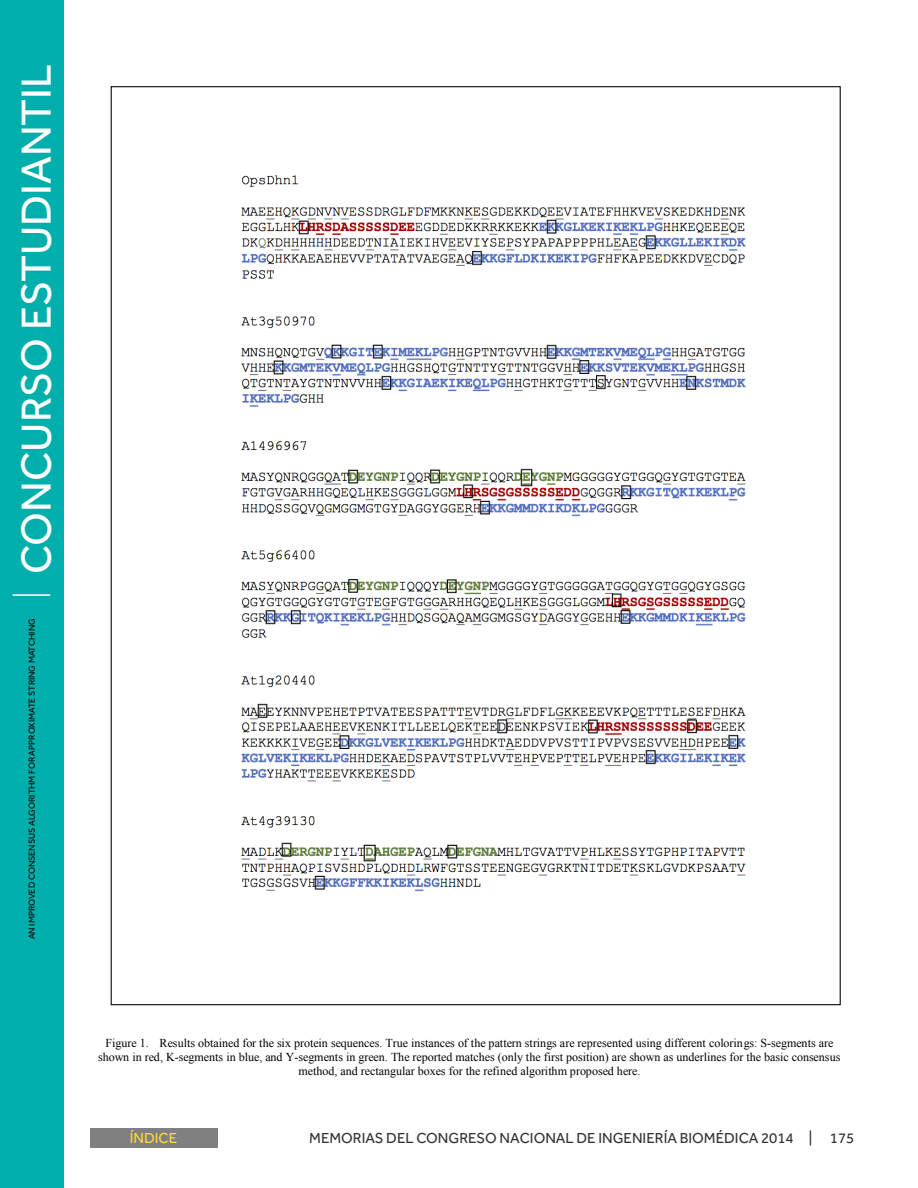
<style>
.page{position:relative;width:918px;height:1188px;background:#fff}
.page>*{position:absolute;margin:0;border:0;box-sizing:border-box;transform-origin:0 0}
.t1{font:43.5px "Effra";color:#fff}
.t2{font:15px "Effra";color:#333}
.t3{font:15px "Effra";color:#ffd839}
.t4{font:12px/13.8px "Times New Roman";letter-spacing:-.005em;color:#000;text-align:center}
.t5{font:9px "Effra";color:#000}
</style>
<div class="page">
<div style="left:0;top:0;width:63px;height:1188px;background:#00afab"></div>
<div style="left:90px;top:1128px;width:128px;height:20px;background:#808080"></div>
<hr style="left:13px;top:594px;width:37px;height:2px;background:#fff">
<img style="left:241px;top:175px;width:505px;height:717px">
<p class="t1" style="left:11px;top:574px;width:512px;rotate:-90deg">CONCURSO ESTUDIANTIL</p>
<p class="t5" style="left:27px;top:939px;width:322px;rotate:-90deg">AN IMPROVED CONSENSUS ALGORITHM FOR APPROXIMATE STRING MATCHING</p>
<p class="t4" style="left:98px;top:1036px;width:744px">Figure 1. Results obtained for the six protein sequences. True instances of the pattern strings are represented using different colorings: S-segments are shown in red, K-segments in blue, and Y-segments in green. The reported matches (only the first position) are shown as underlines for the basic consensus method, and rectangular boxes for the refined algorithm proposed here.</p>
<p class="t3" style="left:130px;top:1129px;width:49px">ÍNDICE</p>
<p class="t2" style="left:309px;top:1129px;width:547px">MEMORIAS DEL CONGRESO NACIONAL DE INGENIERÍA BIOMÉDICA 2014 | 175</p>
</div>
